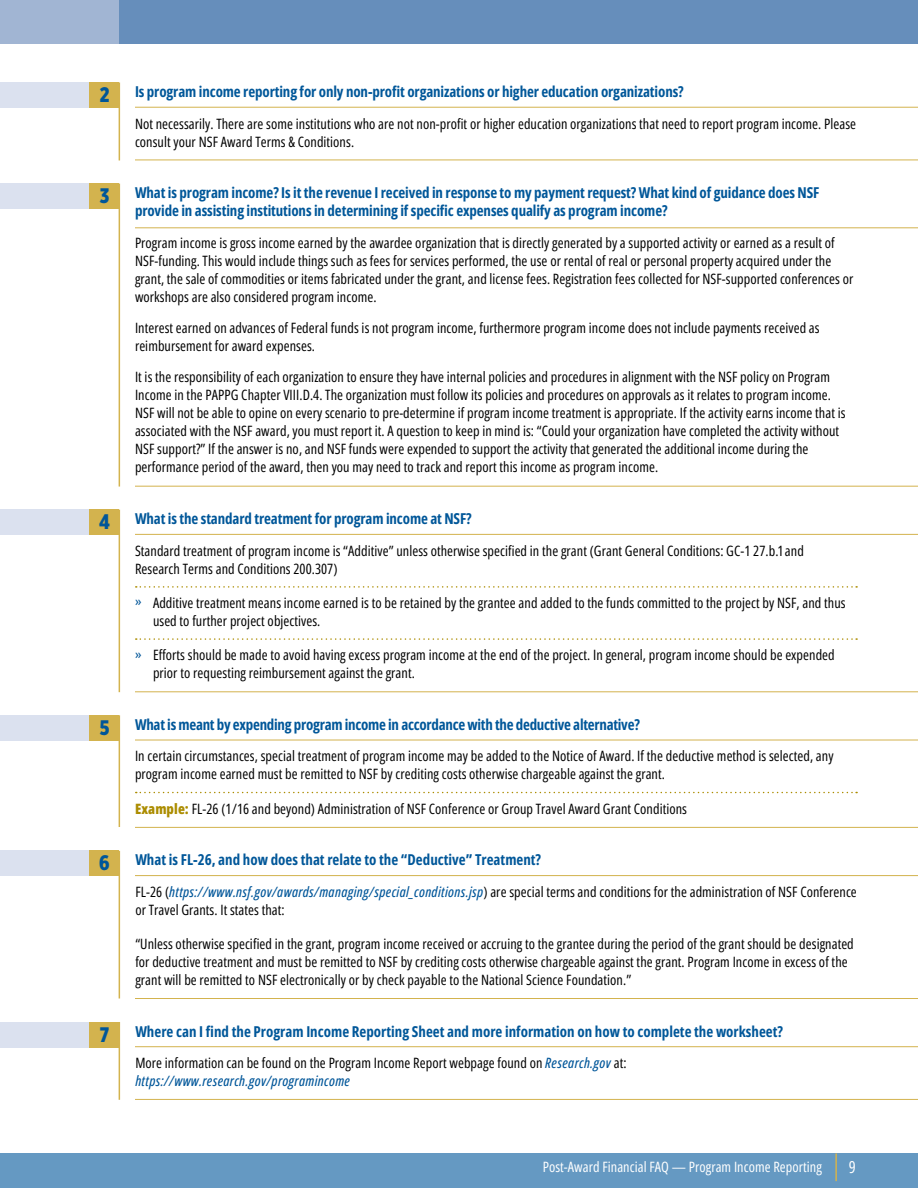
<style>
.page{position:relative;width:918px;height:1188px;background:#fff}
.page>*{position:absolute;margin:0;border:0;box-sizing:border-box;transform-origin:0 0}
.t1{font:16.5px "Open Sans Condensed";color:#fff}
.t2{font:700 15px/18px "Open Sans Condensed";letter-spacing:-.01em;color:#005799}
.t3{font:14.25px/18px "Open Sans Condensed";letter-spacing:.005em;color:#000}
.t4{font:14.25px "Open Sans Condensed";letter-spacing:.005em;color:#fff}
.s1{font-family:"Gotham X Narrow";font-weight:900;font-size:21px;color:#005699}
.s2{color:#005699}
.s3{font-weight:800;color:#ac8d02}
.s4{font-weight:500;font-style:italic;color:#005699}
</style>
<div class="page">
<div style="left:0;top:0;width:918px;height:44px;background:#a1b5d3"></div>
<div style="left:119px;top:0;width:799px;height:44px;background:#668ebb"></div>
<div style="left:0;top:1153px;width:918px;height:35px;background:#6599c2"></div>
<hr style="left:835px;top:1153px;width:2px;height:28px;background:#d3b34e">
<div style="left:0;top:82px;width:89px;height:26px;background:#dbe1ef"></div>
<div style="left:89px;top:82px;width:30px;height:26px;background:#d3b34e"></div>
<hr style="left:119px;top:82px;width:1px;height:78px;background:#d3b34e">
<hr style="left:135px;top:107px;width:783px;height:1px;background:#d3b34e">
<hr style="left:135px;top:160px;width:783px;height:1px;background:#d3b34e">
<div style="left:0;top:184px;width:89px;height:25px;background:#dbe1ef"></div>
<div style="left:89px;top:184px;width:30px;height:25px;background:#d3b34e"></div>
<hr style="left:119px;top:184px;width:1px;height:303px;background:#d3b34e">
<hr style="left:135px;top:227px;width:783px;height:1px;background:#d3b34e">
<hr style="left:135px;top:486px;width:783px;height:1px;background:#d3b34e">
<div style="left:0;top:510px;width:89px;height:25px;background:#dbe1ef"></div>
<div style="left:89px;top:510px;width:30px;height:25px;background:#d3b34e"></div>
<hr style="left:119px;top:510px;width:1px;height:182px;background:#d3b34e">
<svg style="left:136px;top:586px;width:721px;height:2px"></svg>
<svg style="left:136px;top:638px;width:721px;height:2px"></svg>
<hr style="left:135px;top:534px;width:783px;height:1px;background:#d3b34e">
<hr style="left:135px;top:691px;width:783px;height:1px;background:#d3b34e">
<div style="left:0;top:715px;width:89px;height:25px;background:#dbe1ef"></div>
<div style="left:89px;top:715px;width:30px;height:25px;background:#d3b34e"></div>
<hr style="left:119px;top:715px;width:1px;height:112px;background:#d3b34e">
<svg style="left:136px;top:792px;width:721px;height:1px"></svg>
<hr style="left:135px;top:740px;width:783px;height:1px;background:#d3b34e">
<hr style="left:135px;top:827px;width:783px;height:1px;background:#d3b34e">
<div style="left:0;top:851px;width:90px;height:25px;background:#dbe1ef"></div>
<div style="left:89px;top:851px;width:30px;height:25px;background:#d3b34e"></div>
<hr style="left:119px;top:851px;width:1px;height:148px;background:#d3b34e">
<hr style="left:135px;top:875px;width:783px;height:1px;background:#d3b34e">
<hr style="left:135px;top:998px;width:783px;height:1px;background:#d3b34e">
<div style="left:0;top:1022px;width:90px;height:25px;background:#dbe1ef"></div>
<div style="left:89px;top:1022px;width:30px;height:25px;background:#d3b34e"></div>
<hr style="left:119px;top:1022px;width:1px;height:78px;background:#d3b34e">
<hr style="left:135px;top:1046px;width:783px;height:1px;background:#d3b34e">
<hr style="left:135px;top:1099px;width:783px;height:1px;background:#d3b34e">
<p class="t2" style="left:100px;top:82px;width:586px"><span class="s1">2</span> Is program income reporting for only non-profit organizations or higher education organizations?</p>
<p class="t3" style="left:135px;top:114px;width:723px">Not necessarily. There are some institutions who are not non-profit or higher education organizations that need to report program income. Please consult your NSF Award Terms &amp; Conditions.</p>
<p class="t2" style="left:135px;top:183px;width:686px;text-indent:-35px"><span class="s1">3</span> What is program income? Is it the revenue I received in response to my payment request? What kind of guidance does NSF provide in assisting institutions in determining if specific expenses qualify as program income?</p>
<p class="t3" style="left:135px;top:233px;width:720px">Program income is gross income earned by the awardee organization that is directly generated by a supported activity or earned as a result of NSF-funding. This would include things such as fees for services performed, the use or rental of real or personal property acquired under the grant, the sale of commodities or items fabricated under the grant, and license fees. Registration fees collected for NSF-supported conferences or workshops are also considered program income.</p>
<p class="t3" style="left:135px;top:318px;width:686px">Interest earned on advances of Federal funds is not program income, furthermore program income does not include payments received as reimbursement for award expenses.</p>
<p class="t3" style="left:135px;top:367px;width:712px">It is the responsibility of each organization to ensure they have internal policies and procedures in alignment with the NSF policy on Program Income in the PAPPG Chapter VIII.D.4. The organization must follow its policies and procedures on approvals as it relates to program income.<br>NSF will not be able to opine on every scenario to pre-determine if program income treatment is appropriate. If the activity earns income that is associated with the NSF award, you must report it. A question to keep in mind is: “Could your organization have completed the activity without NSF support?” If the answer is no, and NSF funds were expended to support the activity that generated the additional income during the performance period of the award, then you may need to track and report this income as program income.</p>
<p class="t2" style="left:99px;top:509px;width:374px"><span class="s1">4</span> What is the standard treatment for program income at NSF?</p>
<p class="t3" style="left:135px;top:541px;width:670px">Standard treatment of program income is “Additive” unless otherwise specified in the grant (Grant General Conditions: GC-1 27.b.1 and<br>Research Terms and Conditions 200.307)</p>
<p class="t3" style="left:153px;top:593px;width:694px;text-indent:-18px"><span class="s2">»</span> Additive treatment means income earned is to be retained by the grantee and added to the funds committed to the project by NSF, and thus used to further project objectives.</p>
<p class="t3" style="left:153px;top:646px;width:683px;text-indent:-18px"><span class="s2">»</span> Efforts should be made to avoid having excess program income at the end of the project. In general, program income should be expended prior to requesting reimbursement against the grant.</p>
<p class="t2" style="left:100px;top:715px;width:542px"><span class="s1">5</span> What is meant by expending program income in accordance with the deductive alternative?</p>
<p class="t3" style="left:135px;top:747px;width:700px">In certain circumstances, special treatment of program income may be added to the Notice of Award. If the deductive method is selected, any program income earned must be remitted to NSF by crediting costs otherwise chargeable against the grant.</p>
<p class="t3" style="left:135px;top:799px;width:554px"><span class="s3">Example:</span> FL-26 (1/16 and beyond) Administration of NSF Conference or Group Travel Award Grant Conditions</p>
<p class="t2" style="left:99px;top:851px;width:443px"><span class="s1">6</span> What is FL-26, and how does that relate to the “Deductive” Treatment?</p>
<p class="t3" style="left:135px;top:882px;width:723px">FL-26 (<span class="s4">https://www.nsf.gov/awards/managing/special_conditions.jsp</span>) are special terms and conditions for the administration of NSF Conference or Travel Grants. It states that:</p>
<p class="t3" style="left:135px;top:935px;width:720px">“Unless otherwise specified in the grant, program income received or accruing to the grantee during the period of the grant should be designated for deductive treatment and must be remitted to NSF by crediting costs otherwise chargeable against the grant. Program Income in excess of the grant will be remitted to NSF electronically or by check payable to the National Science Foundation.”</p>
<p class="t2" style="left:100px;top:1022px;width:685px"><span class="s1">7</span> Where can I find the Program Income Reporting Sheet and more information on how to complete the worksheet?</p>
<p class="t3" style="left:135px;top:1053px;width:493px">More information can be found on the Program Income Report webpage found on <span class="s4">Research.gov</span> at: <span class="s4">https://www.research.gov/programincome</span></p>
<p class="t4" style="left:543px;top:1157px;width:281px">Post-Award Financial FAQ — Program Income Reporting</p>
<p class="t1" style="left:849px;top:1156px;width:9px">9</p>
</div>
